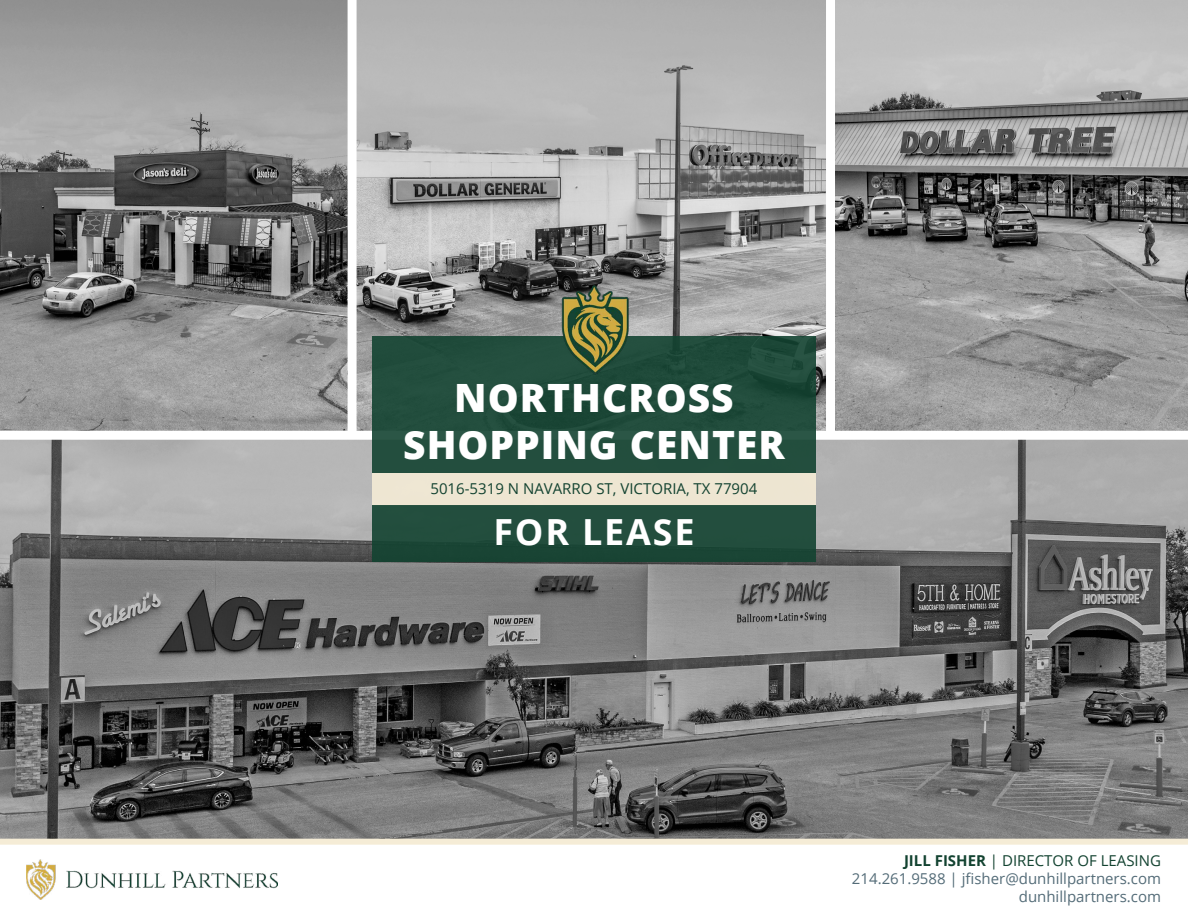
<style>
.page{position:relative;width:1188px;height:918px;background:#fff}
.page>*{position:absolute;margin:0;border:0;box-sizing:border-box;transform-origin:0 0}
.t1{font:800 39px/46.8px "Open Sans";letter-spacing:.025em;color:#fff;text-align:center}
.t2{font:700 36px "Open Sans";letter-spacing:.05em;color:#fff}
.t3{font:15px/18px "Open Sans";color:#546c78;text-align:right}
.t4{font:15px "Open Sans";color:#134331}
.s1{font-weight:700;color:#134331}
.s2{color:#134331}
</style>
<div class="page">
<img style="left:0;top:0;width:1188px;height:839px">
<div style="left:0;top:431px;width:1188px;height:9px;background:#fff"></div>
<div style="left:0;top:839px;width:1188px;height:6px;background:#f5ecd6"></div>
<div style="left:348px;top:0;width:9px;height:435px;background:#fff"></div>
<div style="left:826px;top:0;width:9px;height:435px;background:#fff"></div>
<div style="left:372px;top:337px;width:444px;height:136px;background:#234e3d"></div>
<div style="left:372px;top:473px;width:444px;height:32px;background:#eee6d2"></div>
<div style="left:372px;top:505px;width:444px;height:57px;background:#234e3e"></div>
<img style="left:552px;top:284px;width:84px;height:91px">
<img style="left:27px;top:860px;width:251px;height:40px">
<h1 class="t1" style="left:403px;top:373px;width:383px">NORTHCROSS<br>SHOPPING CENTER</h1>
<p class="t4" style="left:430px;top:478px;width:328px">5016-5319 N NAVARRO ST, VICTORIA, TX 77904</p>
<h2 class="t2" style="left:493px;top:506px;width:203px">FOR LEASE</h2>
<p class="t3" style="left:852px;top:851px;width:311px"><span class="s1">JILL FISHER</span> <span class="s2">| DIRECTOR OF LEASING<br></span>214.261.9588 | jfisher@dunhillpartners.com dunhillpartners.com</p>
</div>
